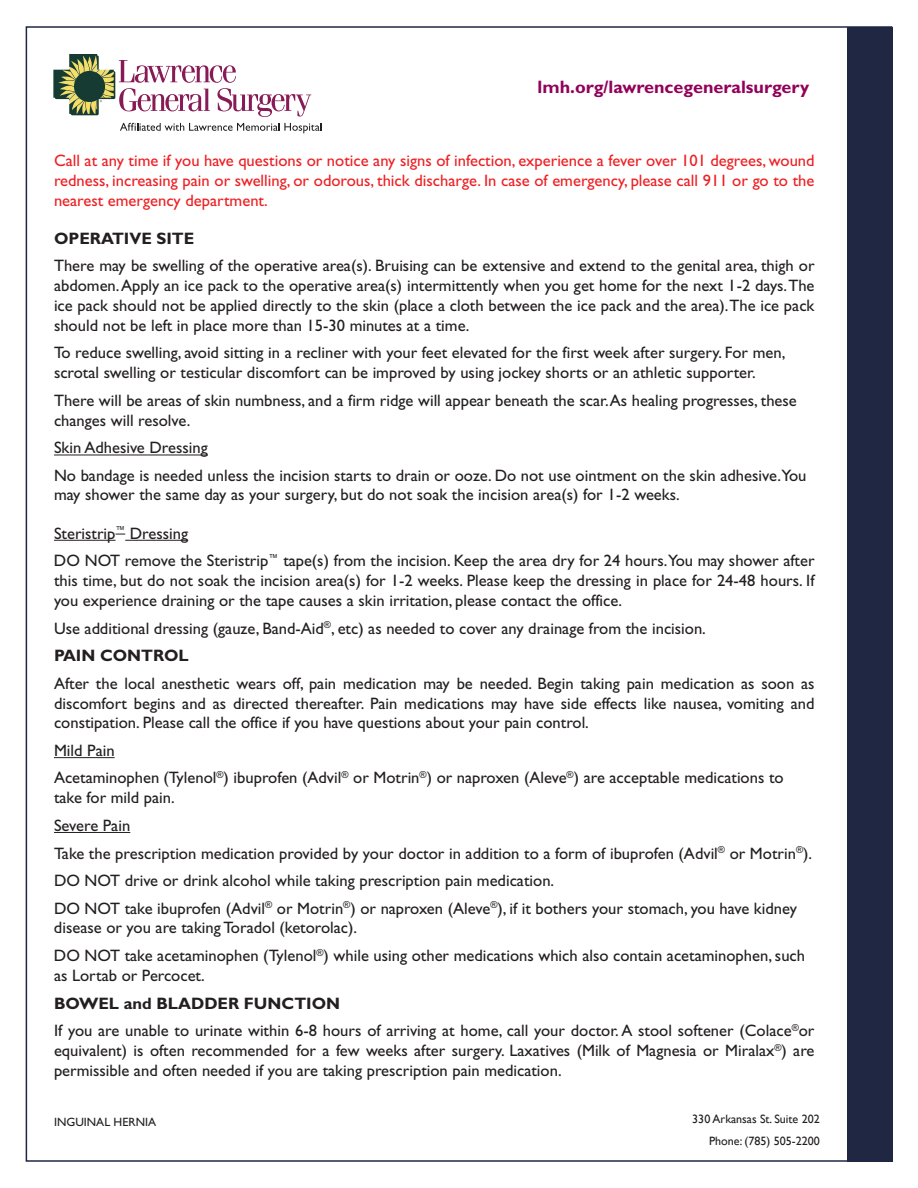
<style>
.page{position:relative;width:918px;height:1188px;background:#fff}
.page>*{position:absolute;margin:0;border:0;box-sizing:border-box;transform-origin:0 0}
.t1{font:700 18px "Gill Sans Std";color:#91015a}
.t2{font:16.5px/19.8px "Gill Sans Std";color:#231f20}
.t3{font:16.5px/19.8px "Gill Sans Std";color:#ee1f23;text-align:justify}
.t4{font:700 16.5px "Gill Sans Std";color:#231f20}
.t5{font:12px/22.2px "Gill Sans";color:#231f20;text-align:right}
.t6{font:12px "Gill Sans Std";color:#231f20}
.s1{font-weight:700}
</style>
<div class="page">
<div style="left:847px;top:27px;width:45px;height:1134px;background:#1f2743"></div>
<svg style="left:120px;top:123px;width:202px;height:10px"></svg>
<svg style="left:53px;top:54px;width:258px;height:63px"></svg>
<hr style="left:54px;top:455px;width:154px;height:1px;background:#231f20">
<hr style="left:54px;top:540px;width:62px;height:1px;background:#231f20">
<hr style="left:125px;top:540px;width:63px;height:1px;background:#231f20">
<hr style="left:54px;top:757px;width:61px;height:1px;background:#231f20">
<hr style="left:54px;top:832px;width:76px;height:1px;background:#231f20">
<p class="t1" style="left:538px;top:77px;width:273px">lmh.org/lawrencegeneralsurgery</p>
<p class="t3" style="left:54px;top:151px;width:762px">Call at any time if you have questions or notice any signs of infection, experience a fever over 101 degrees, wound redness, increasing pain or swelling, or odorous, thick discharge. In case of emergency, please call 911 or go to the nearest emergency department.</p>
<p class="t4" style="left:54px;top:229px;width:142px">OPERATIVE SITE</p>
<p class="t2" style="left:54px;top:256px;width:762px;text-align:justify">There may be swelling of the operative area(s). Bruising can be extensive and extend to the genital area, thigh or abdomen. Apply an ice pack to the operative area(s) intermittently when you get home for the next 1-2 days. The ice pack should not be applied directly to the skin (place a cloth between the ice pack and the area). The ice pack should not be left in place more than 15-30 minutes at a time.</p>
<p class="t2" style="left:54px;top:343px;width:733px">To reduce swelling, avoid sitting in a recliner with your feet elevated for the first week after surgery. For men, scrotal swelling or testicular discomfort can be improved by using jockey shorts or an athletic supporter.</p>
<p class="t2" style="left:54px;top:390px;width:744px">There will be areas of skin numbness, and a firm ridge will appear beneath the scar. As healing progresses, these changes will resolve.</p>
<p class="t2" style="left:54px;top:434px;width:754px;line-height:27.3px">Skin Adhesive Dressing<br>No bandage is needed unless the incision starts to drain or ooze. Do not use ointment on the skin adhesive.You</p>
<p class="t2" style="left:54px;top:485px;width:627px">may shower the same day as your surgery, but do not soak the incision area(s) for 1-2 weeks.</p>
<p class="t2" style="left:54px;top:519px;width:762px;line-height:27.6px">Steristrip<sup>™</sup> Dressing<br>DO NOT remove the Steristrip<sup>™</sup> tape(s) from the incision. Keep the area dry for 24 hours.You may shower after</p>
<p class="t2" style="left:54px;top:571px;width:762px">this time, but do not soak the incision area(s) for 1-2 weeks. Please keep the dressing in place for 24-48 hours. If you experience draining or the tape causes a skin irritation, please contact the office.</p>
<p class="t2" style="left:54px;top:614px;width:653px;line-height:27.6px">Use additional dressing (gauze, Band-Aid<sup>®</sup>, etc) as needed to cover any drainage from the incision.<br><span class="s1">PAIN CONTROL</span></p>
<p class="t2" style="left:54px;top:673px;width:762px;text-align:justify">After the local anesthetic wears off, pain medication may be needed. Begin taking pain medication as soon as discomfort begins and as directed thereafter. Pain medications may have side effects like nausea, vomiting and constipation. Please call the office if you have questions about your pain control.</p>
<p class="t2" style="left:54px;top:737px;width:731px;line-height:27.5px">Mild Pain<br>Acetaminophen (Tylenol<sup>®</sup>) ibuprofen (Advil<sup>®</sup> or Motrin<sup>®</sup>) or naproxen (Aleve<sup>®</sup>) are acceptable medications to</p>
<p class="t2" style="left:54px;top:784px;width:760px;line-height:27.6px">take for mild pain.<br>Severe Pain<br>Take the prescription medication provided by your doctor in addition to a form of ibuprofen (Advil<sup>®</sup> or Motrin<sup>®</sup>).<br>DO NOT drive or drink alcohol while taking prescription pain medication.<br>DO NOT take ibuprofen (Advil<sup>®</sup> or Motrin<sup>®</sup>) or naproxen (Aleve<sup>®</sup>), if it bothers your stomach, you have kidney</p>
<p class="t2" style="left:54px;top:914px;width:753px;line-height:27.6px">disease or you are taking Toradol (ketorolac).<br>DO NOT take acetaminophen (Tylenol<sup>®</sup>) while using other medications which also contain acetaminophen, such</p>
<p class="t2" style="left:54px;top:966px;width:152px">as Lortab or Percocet.</p>
<p class="t2" style="left:54px;top:989px;width:762px;line-height:27.6px"><span class="s1">BOWEL and BLADDER FUNCTION<br></span>If you are unable to urinate within 6-8 hours of arriving at home, call your doctor. A stool softener (Colace<sup>®</sup>or</p>
<p class="t2" style="left:54px;top:1041px;width:762px">equivalent) is often recommended for a few weeks after surgery. Laxatives (Milk of Magnesia or Miralax<sup>®</sup>) are permissible and often needed if you are taking prescription pain medication.</p>
<p class="t6" style="left:54px;top:1115px;width:104px">INGUINAL HERNIA</p>
<p class="t5" style="left:692px;top:1108px;width:129px">330 Arkansas St. Suite 202<br>Phone: (785) 505-2200</p>
</div>
